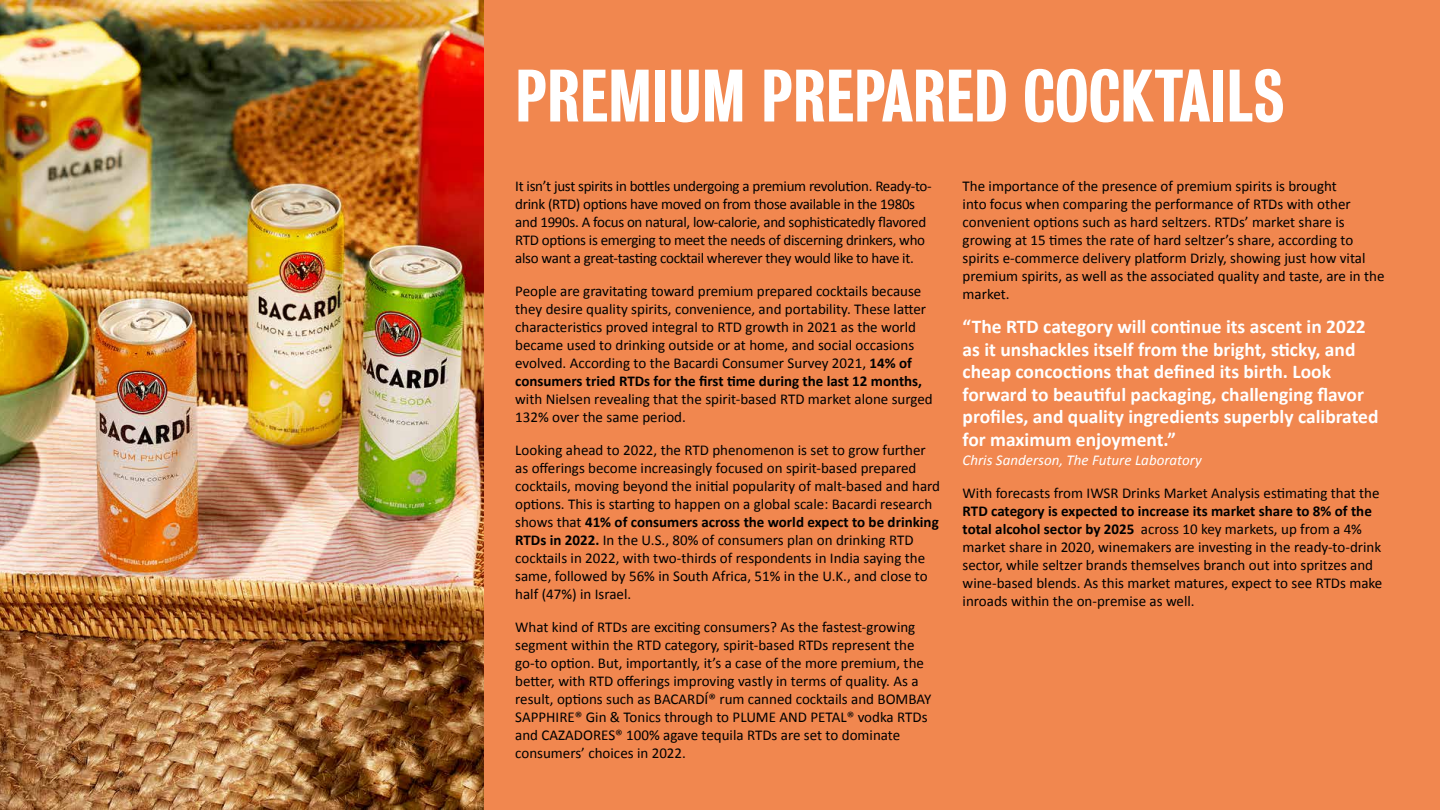
<style>
.page{position:relative;width:1440px;height:810px;background:#fff}
.page>*{position:absolute;margin:0;border:0;box-sizing:border-box;transform-origin:0 0}
.t1{font:500 67.5px "Bureau Grot Cond";color:#fff}
.t2{font:700 19.5px/22.5px "Calibri";color:#fff}
.t3{font:15px/18px "Calibri";color:#000}
.t4{font:15px/18px "Calibri";letter-spacing:-.02em;color:#000}
.t5{font:italic 15px "Calibri";color:#fff}
.s1{font-weight:700}
</style>
<div class="page">
<div style="left:484px;top:0;width:956px;height:810px;background:#f1874f"></div>
<img style="left:0;top:0;width:484px;height:810px">
<h1 class="t1" style="left:515px;top:57px;width:771px">PREMIUM PREPARED COCKTAILS</h1>
<p class="t4" style="left:515px;top:177px;width:418px">It isn’t just spirits in bottles undergoing a premium revolution. Ready-to&shy;drink (RTD) options have moved on from those available in the 1980s and 1990s. A focus on natural, low-calorie, and sophisticatedly flavored RTD options is emerging to meet the needs of discerning drinkers, who also want a great-tasting cocktail wherever they would like to have it.</p>
<p class="t3" style="left:515px;top:282px;width:412px">People are gravitating toward premium prepared cocktails because they desire quality spirits, convenience, and portability. These latter characteristics proved integral to RTD growth in 2021 as the world became used to drinking outside or at home, and social occasions evolved. According to the Bacardi Consumer Survey 2021, <span class="s1">14% of consumers tried RTDs for the first time during the last 12 months,</span></p>
<p class="t3" style="left:515px;top:390px;width:419px">with Nielsen revealing that the spirit-based RTD market alone surged<br>132% over the same period.</p>
<p class="t3" style="left:515px;top:441px;width:426px">Looking ahead to 2022, the RTD phenomenon is set to grow further as offerings become increasingly focused on spirit-based prepared cocktails, moving beyond the initial popularity of malt-based and hard options. This is starting to happen on a global scale: Bacardi research shows that <span class="s1">41% of consumers across the world expect to be drinking RTDs in 2022.</span> In the U.S., 80% of consumers plan on drinking RTD cocktails in 2022, with two-thirds of respondents in India saying the same, followed by 56% in South Africa, 51% in the U.K., and close to half (47%) in Israel.</p>
<p class="t3" style="left:515px;top:618px;width:418px">What kind of RTDs are exciting consumers? As the fastest-growing segment within the RTD category, spirit-based RTDs represent the go-to option. But, importantly, it’s a case of the more premium, the better, with RTD offerings improving vastly in terms of quality. As a result, options such as BACARDÍ® rum canned cocktails and BOMBAY SAPPHIRE® Gin &amp; Tonics through to PLUME AND PETAL® vodka RTDs and CAZADORES® 100% agave tequila RTDs are set to dominate consumers’ choices in 2022.</p>
<p class="t3" style="left:963px;top:177px;width:423px">The importance of the presence of premium spirits is brought<br>into focus when comparing the performance of RTDs with other convenient options such as hard seltzers. RTDs’ market share is growing at 15 times the rate of hard seltzer’s share, according to spirits e-commerce delivery platform Drizly, showing just how vital premium spirits, as well as the associated quality and taste, are in the market.</p>
<p class="t2" style="left:963px;top:314px;width:417px">“The RTD category will continue its ascent in 2022 as it unshackles itself from the bright, sticky, and cheap concoctions that defined its birth. Look forward to beautiful packaging, challenging flavor profiles, and quality ingredients superbly calibrated for maximum enjoyment.”</p>
<p class="t5" style="left:963px;top:450px;width:241px">Chris Sanderson, The Future Laboratory</p>
<p class="t3" style="left:963px;top:484px;width:418px">With forecasts from IWSR Drinks Market Analysis estimating that the</p>
<p class="t3" style="left:963px;top:502px;width:421px"><span class="s1">RTD category is expected to increase its market share to 8% of the total alcohol sector by 2025</span> across 10 key markets, up from a 4% market share in 2020, winemakers are investing in the ready-to-drink sector, while seltzer brands themselves branch out into spritzes and wine-based blends. As this market matures, expect to see RTDs make inroads within the on-premise as well.</p>
</div>
